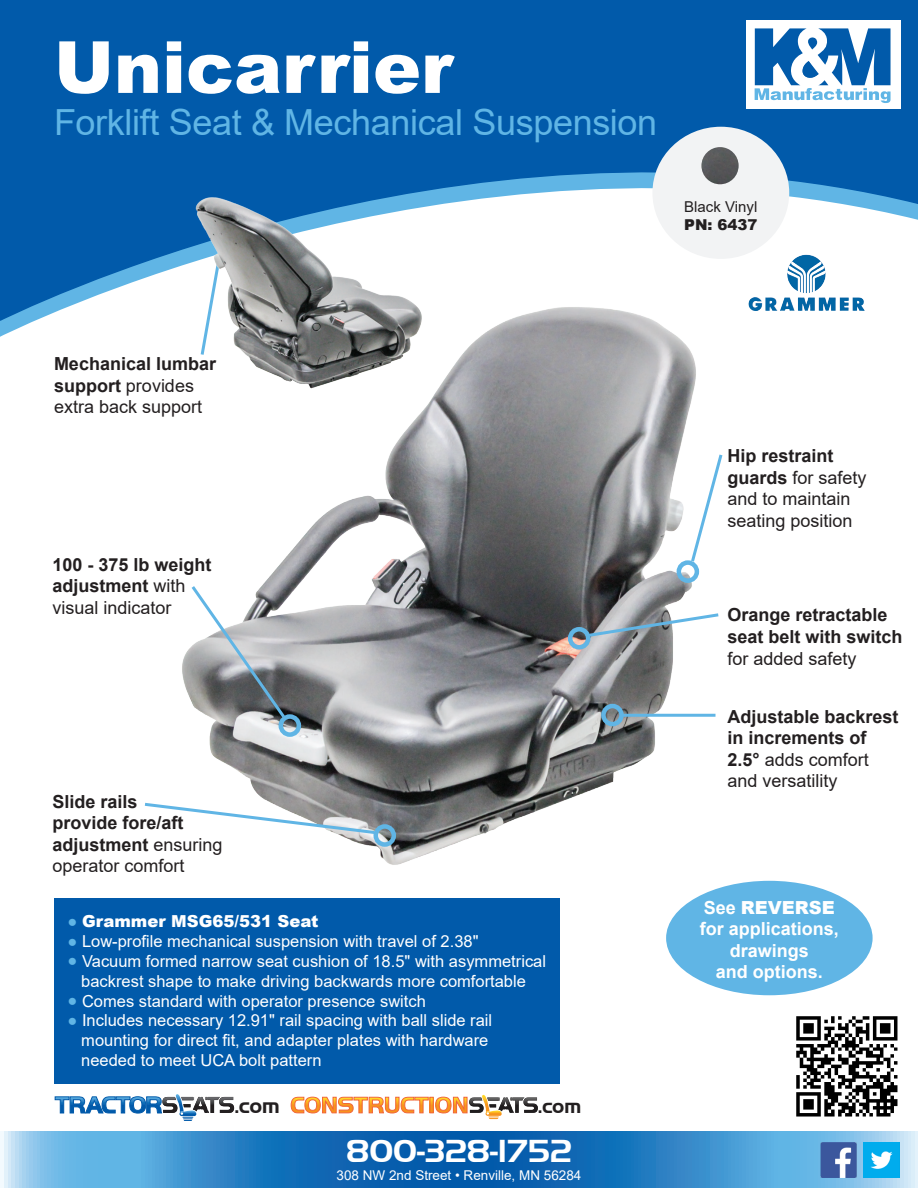
<style>
.page{position:relative;width:918px;height:1188px;background:#fff}
.page>*{position:absolute;margin:0;border:0;box-sizing:border-box;transform-origin:0 0}
.t1{font:900 72px "Arial";color:#fff}
.t2{font:36px "Arial";letter-spacing:-.01em;color:#60b5e5}
.t3{font:700 33px "Handel Got D";color:#fff}
.t4{font:700 22.05px "Handel Got D";color:#231f20}
.t5{font:700 21.15px "Handel Got D";color:#231f20}
.t6{font:700 18px/21.6px "Arial";color:#231f20}
.t7{font:18px/21.6px "Arial";color:#231f20}
.t8{font:700 18px/21.6px "Arial";color:#fff}
.t9{font:16.5px "Arial";color:#fff}
.t10{font:900 16.5px "Arial";color:#fff}
.t11{font:15px "Arial";color:#231f20}
.t12{font:900 15px "Arial";color:#231f20}
.t13{font:13.5px "Arial";color:#fff}
.s1{font-weight:700}
.s2{font-weight:400}
.s3{font-weight:400;color:#60b5e5}
.s4{color:#60b5e5}
.s5{font-weight:900}
</style>
<div class="page">
<svg style="left:0;top:0;width:918px;height:322px;fill:#015aaa"></svg>
<div style="left:54px;top:898px;width:506px;height:185px;background:#015aaa"></div>
<img style="left:176px;top:302px;width:525px;height:563px">
<div style="left:373px;top:824px;width:23px;height:23px;border:4px solid #60b5e5;border-radius:50%"></div>
<div style="left:279px;top:714px;width:22px;height:23px;border:4px solid #60b5e5;border-radius:50%"></div>
<svg style="left:689px;top:451px;width:34px;height:114px"></svg>
<hr style="left:621px;top:714px;width:95px;height:3px;background:#60b5e5">
<div style="left:601px;top:704px;width:23px;height:22px;border:4px solid #60b5e5;border-radius:50%"></div>
<img style="left:787px;top:255px;width:35px;height:38px">
<svg style="left:144px;top:801px;width:234px;height:35px"></svg>
<svg style="left:189px;top:583px;width:99px;height:138px"></svg>
<div style="left:746px;top:20px;width:155px;height:89px;background:#fff"></div>
<svg style="left:755px;top:28px;width:136px;height:75px"></svg>
<svg style="left:0;top:1131px;width:918px;height:57px;background:#3a8bc9"></svg>
<img style="left:864px;top:1142px;width:35px;height:36px">
<img style="left:796px;top:1016px;width:102px;height:101px">
<img style="left:821px;top:1142px;width:35px;height:36px">
<div style="left:666px;top:881px;width:207px;height:114px;background:#60b5e5;border-radius:50%"></div>
<div style="left:652px;top:127px;width:137px;height:132px;background:#f2f3f4;border-radius:50%"></div>
<img style="left:701px;top:147px;width:38px;height:37px;border-radius:19px">
<img style="left:194px;top:193px;width:230px;height:197px">
<div style="left:677px;top:560px;width:22px;height:23px;border:4px solid #60b5e5;border-radius:50%"></div>
<div style="left:568px;top:627px;width:22px;height:23px;border:4px solid #60b5e5;border-radius:50%"></div>
<svg style="left:586px;top:611px;width:133px;height:28px"></svg>
<svg style="left:55px;top:1094px;width:179px;height:27px"></svg>
<svg style="left:291px;top:1097px;width:137px;height:16px"></svg>
<div style="left:430px;top:1097px;width:3px;height:16px;border:1px solid #f26638"></div>
<svg style="left:435px;top:1095px;width:103px;height:25px"></svg>
<p class="t1" style="left:54px;top:15px;width:400px">Unicarrier</p>
<p class="t2" style="left:54px;top:97px;width:605px">Forklift Seat &amp; Mechanical Suspension</p>
<p class="t11" style="left:684px;top:197px;width:75px">Black Vinyl</p>
<p class="t12" style="left:684px;top:214px;width:75px">PN: 6437</p>
<p class="t7" style="left:54px;top:353px;width:164px"><span class="s1">Mechanical lumbar support</span> provides extra back support</p>
<p class="t6" style="left:52px;top:554px;width:161px">100 - 375 lb weight adjustment <span class="s2">with visual indicator</span></p>
<p class="t6" style="left:52px;top:791px;width:87px">Slide rails</p>
<p class="t6" style="left:52px;top:812px;width:172px">provide fore/aft adjustment <span class="s2">ensuring operator comfort</span></p>
<p class="t10" style="left:68px;top:910px;width:253px"><span class="s3">●</span> Grammer MSG65/531 Seat</p>
<p class="t9" style="left:68px;top:929px;width:413px"><span class="s4">●</span> Low-profile mechanical suspension with travel of 2.38"</p>
<p class="t9" style="left:68px;top:950px;width:480px"><span class="s4">●</span> Vacuum formed narrow seat cushion of 18.5" with asymmetrical</p>
<p class="t9" style="left:81px;top:970px;width:446px">backrest shape to make driving backwards more comfortable</p>
<p class="t9" style="left:68px;top:989px;width:360px"><span class="s4">●</span> Comes standard with operator presence switch</p>
<p class="t9" style="left:68px;top:1009px;width:426px"><span class="s4">●</span> Includes necessary 12.91" rail spacing with ball slide rail</p>
<p class="t9" style="left:81px;top:1029px;width:409px">mounting for direct fit, and adapter plates with hardware</p>
<p class="t9" style="left:81px;top:1049px;width:242px">needed to meet UCA bolt pattern</p>
<p class="t4" style="left:234px;top:1093px;width:47px">.com</p>
<p class="t5" style="left:538px;top:1094px;width:45px">.com</p>
<p class="t3" style="left:346px;top:1129px;width:227px">800-328-1752</p>
<p class="t13" style="left:337px;top:1166px;width:246px">308 NW 2nd Street • Renville, MN 56284</p>
<p class="t7" style="left:728px;top:445px;width:141px"><span class="s1">Hip restraint guards</span> for safety and to maintain seating position</p>
<p class="t6" style="left:728px;top:605px;width:177px">Orange retractable seat belt with switch <span class="s2">for added safety</span></p>
<p class="t6" style="left:728px;top:706px;width:173px">Adjustable backrest in increments of<br>2.5° <span class="s2">adds comfort and versatility</span></p>
<p class="t8" style="left:700px;top:897px;width:141px">See <span class="s5">REVERSE </span>for applications,</p>
<p class="t8" style="left:730px;top:940px;width:81px">drawings</p>
<p class="t8" style="left:716px;top:962px;width:109px">and options.</p>
</div>
